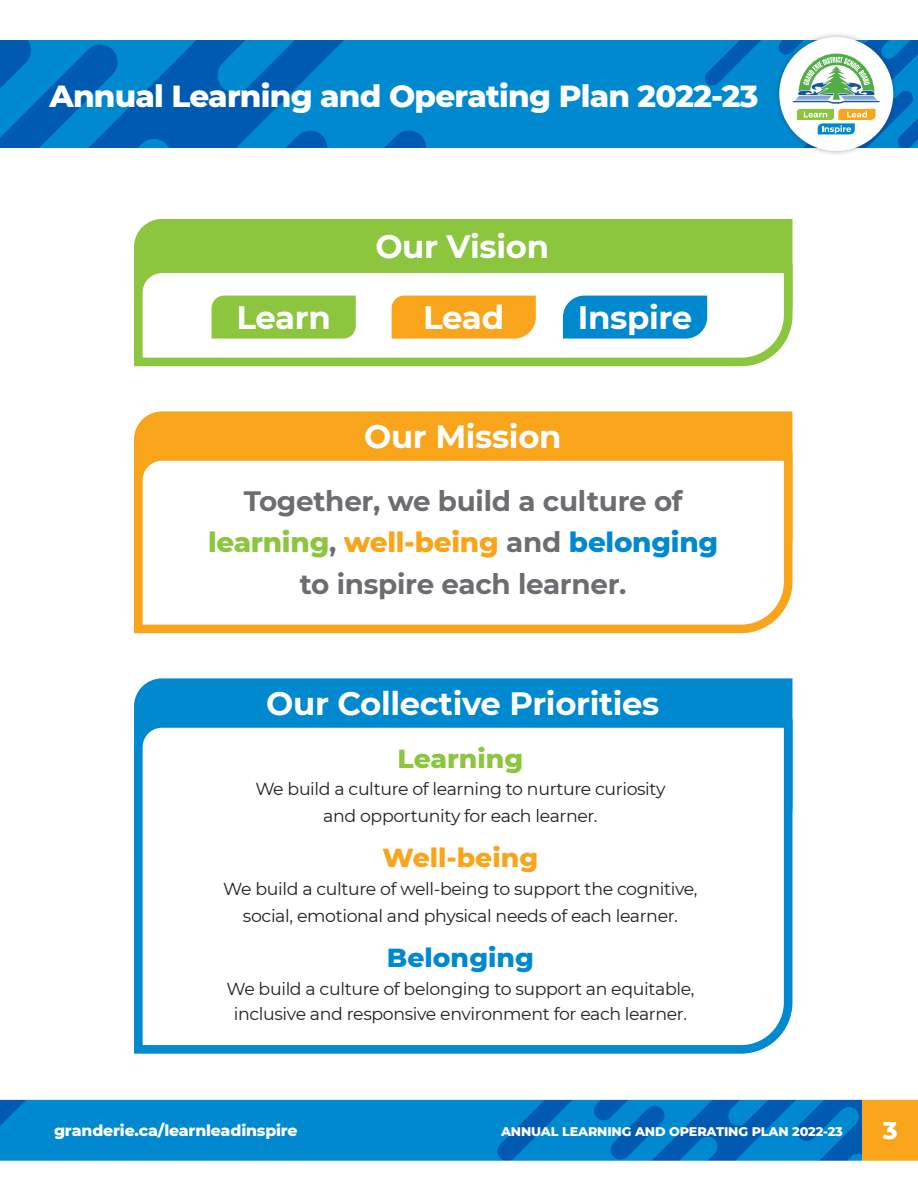
<style>
.page{position:relative;width:918px;height:1188px;background:#fff}
.page>*{position:absolute;margin:0;border:0;box-sizing:border-box;transform-origin:0 0}
.t1{font:700 32.4px "Montserrat";letter-spacing:-.01em;color:#fff}
.t2{font:700 32.25px "Montserrat";letter-spacing:-.01em;color:#fff}
.t3{font:800 31.05px "Montserrat";letter-spacing:-.025em;color:#fff}
.t4{font:700 28.05px/41.7px "Montserrat";letter-spacing:-.01em;color:#6c6d70;text-align:center}
.t5{font:800 26.7px "Montserrat";color:#f9a51b}
.t6{font:800 26.7px "Montserrat";color:#0089cf}
.t7{font:800 26.7px "Montserrat";color:#8bc63e}
.t8{font:800 24.75px "Montserrat";color:#fff}
.t9{font:17.25px/26.7px "Montserrat";letter-spacing:-.02em;color:#231f20;text-align:center}
.t10{font:800 15.75px "Montserrat";letter-spacing:-.01em;color:#fff}
.t11{font:800 12.75px "Montserrat";letter-spacing:-.01em;color:#fff}
.s1{font-weight:800;color:#8bc63e}
.s2{font-weight:800;color:#f9a51b}
.s3{font-weight:800;color:#0089cf}
</style>
<div class="page">
<div style="left:0;top:1100px;width:862px;height:61px;background:#0089cf"></div>
<svg style="left:0;top:1100px;width:90px;height:61px"></svg>
<svg style="left:401px;top:1100px;width:461px;height:61px"></svg>
<div style="left:0;top:0;width:918px;height:149px;background:#0089cf"></div>
<svg style="left:0;top:39px;width:394px;height:110px"></svg>
<svg style="left:207px;top:129px;width:265px;height:20px"></svg>
<div style="left:862px;top:1100px;width:56px;height:61px;background:#f9a51b"></div>
<div style="left:0;top:0;width:918px;height:39px;background:#fff"></div>
<div style="left:774px;top:32px;width:124px;height:124px;background:#231f20;opacity:.3"></div>
<svg style="left:631px;top:32px;width:287px;height:117px"></svg>
<div style="left:134px;top:219px;width:659px;height:41px;background:#8bc63e"></div>
<svg style="left:134px;top:260px;width:659px;height:107px"></svg>
<div style="left:212px;top:296px;width:144px;height:43px;background:#8bc63e"></div>
<div style="left:392px;top:296px;width:144px;height:43px;background:#f9a51b"></div>
<div style="left:563px;top:296px;width:144px;height:43px;background:#0089cf"></div>
<div style="left:134px;top:411px;width:659px;height:37px;background:#f9a51b"></div>
<svg style="left:134px;top:448px;width:659px;height:186px"></svg>
<div style="left:134px;top:678px;width:659px;height:37px;background:#0089cf"></div>
<svg style="left:134px;top:715px;width:659px;height:339px"></svg>
<h3 class="t3" style="left:50px;top:73px;width:710px">Annual Learning and Operating Plan 2022-23</h3>
<h2 class="t2" style="left:375px;top:224px;width:175px">Our Vision</h2>
<h1 class="t1" style="left:236px;top:294px;width:96px">Learn</h1>
<h1 class="t1" style="left:423px;top:294px;width:83px">Lead</h1>
<h1 class="t1" style="left:578px;top:294px;width:116px">Inspire</h1>
<h2 class="t2" style="left:364px;top:414px;width:199px">Our Mission</h2>
<h3 class="t4" style="left:208px;top:479px;width:512px">Together, we build a culture of <span class="s1">learning</span>, <span class="s2">well-being</span> and <span class="s3">belonging </span>to inspire each learner.</h3>
<h2 class="t2" style="left:266px;top:681px;width:395px">Our Collective Priorities</h2>
<h3 class="t7" style="left:398px;top:739px;width:127px">Learning</h3>
<p class="t9" style="left:255px;top:775px;width:412px">We build a culture of learning to nurture curiosity and opportunity for each learner.</p>
<h3 class="t5" style="left:383px;top:838px;width:157px">Well-being</h3>
<p class="t9" style="left:223px;top:875px;width:476px">We build a culture of well-being to support the cognitive, social, emotional and physical needs of each learner.</p>
<h3 class="t6" style="left:387px;top:938px;width:149px">Belonging</h3>
<p class="t9" style="left:226px;top:975px;width:470px;line-height:25.3px">We build a culture of belonging to support an equitable, inclusive and responsive environment for each learner.</p>
<p class="t10" style="left:54px;top:1119px;width:245px">granderie.ca/learnleadinspire</p>
<p class="t11" style="left:501px;top:1122px;width:343px">ANNUAL LEARNING AND OPERATING PLAN 2022-23</p>
<h3 class="t8" style="left:883px;top:1112px;width:16px">3</h3>
</div>
